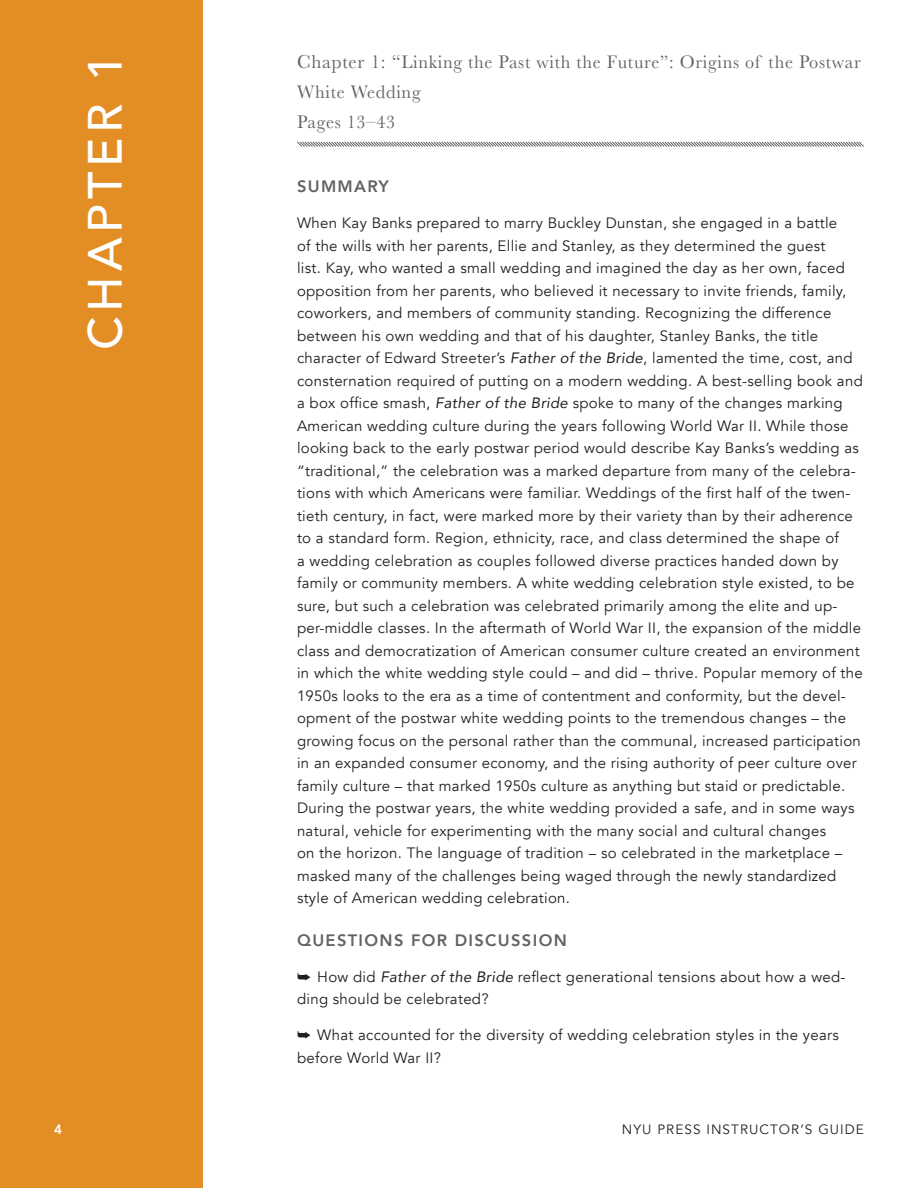
<style>
.page{position:relative;width:918px;height:1188px;background:#fff}
.page>*{position:absolute;margin:0;border:0;box-sizing:border-box;transform-origin:0 0}
.t1{font:500 48px "Avenir";letter-spacing:.1em;color:#fff}
.t2{font:18.9px/30px "Baskerville";letter-spacing:.04em;color:#636366}
.t3{font:800 16.5px "Avenir";letter-spacing:.08em;color:#636366}
.t4{font:15px/22.5px "Avenir";letter-spacing:.02em;color:#231f20}
.t5{font:13.5px "Avenir";letter-spacing:.08em;color:#231f20}
.t6{font:800 13.5px "Avenir";color:#fff}
.s1{font-size:19.5px}
.s2{font-style:italic}
</style>
<div class="page">
<svg style="left:297px;top:141px;width:567px;height:6px"></svg>
<div style="left:0;top:0;width:202px;height:1188px;background:#e28e25"></div>
<h1 class="t1" style="left:64px;top:350px;width:298px;rotate:-90deg">CHAPTER 1</h1>
<p class="t2" style="left:297px;top:47px;width:565px"><span class="s1">Chapter 1: “</span>Linking the Past with the Future”: Origins of the Postwar<br>White Wedding<br>Pages 13–43</p>
<p class="t3" style="left:297px;top:173px;width:93px">SUMMARY</p>
<p class="t4" style="left:297px;top:212px;width:567px">When Kay Banks prepared to marry Buckley Dunstan, she engaged in a battle<br>of the wills with her parents, Ellie and Stanley, as they determined the guest<br>list. Kay, who wanted a small wedding and imagined the day as her own, faced opposition from her parents, who believed it necessary to invite friends, family, coworkers, and members of community standing. Recognizing the difference between his own wedding and that of his daughter, Stanley Banks, the title character of Edward Streeter’s <span class="s2">Father of the Bride</span>, lamented the time, cost, and consternation required of putting on a modern wedding. A best-selling book and a box office smash, <span class="s2">Father of the Bride</span> spoke to many of the changes marking American wedding culture during the years following World War II. While those looking back to the early postwar period would describe Kay Banks’s wedding as “traditional,” the celebration was a marked departure from many of the celebra&shy;tions with which Americans were familiar. Weddings of the first half of the twen&shy;tieth century, in fact, were marked more by their variety than by their adherence to a standard form. Region, ethnicity, race, and class determined the shape of<br>a wedding celebration as couples followed diverse practices handed down by family or community members. A white wedding celebration style existed, to be sure, but such a celebration was celebrated primarily among the elite and up&shy;per-middle classes. In the aftermath of World War II, the expansion of the middle class and democratization of American consumer culture created an environment in which the white wedding style could – and did – thrive. Popular memory of the 1950s looks to the era as a time of contentment and conformity, but the devel&shy;opment of the postwar white wedding points to the tremendous changes – the growing focus on the personal rather than the communal, increased participation in an expanded consumer economy, and the rising authority of peer culture over family culture – that marked 1950s culture as anything but staid or predictable.<br>During the postwar years, the white wedding provided a safe, and in some ways natural, vehicle for experimenting with the many social and cultural changes<br>on the horizon. The language of tradition – so celebrated in the marketplace – masked many of the challenges being waged through the newly standardized style of American wedding celebration.</p>
<p class="t3" style="left:297px;top:927px;width:271px">QUESTIONS FOR DISCUSSION</p>
<p class="t4" style="left:297px;top:966px;width:550px">➥ How did <span class="s2">Father of the Bride</span> reflect generational tensions about how a wed&shy;ding should be celebrated?</p>
<p class="t4" style="left:297px;top:1024px;width:543px">➥ What accounted for the diversity of wedding celebration styles in the years before World War II?</p>
<p class="t6" style="left:54px;top:1119px;width:9px">4</p>
<p class="t5" style="left:622px;top:1121px;width:244px">NYU PRESS INSTRUCTOR’S GUIDE</p>
</div>
